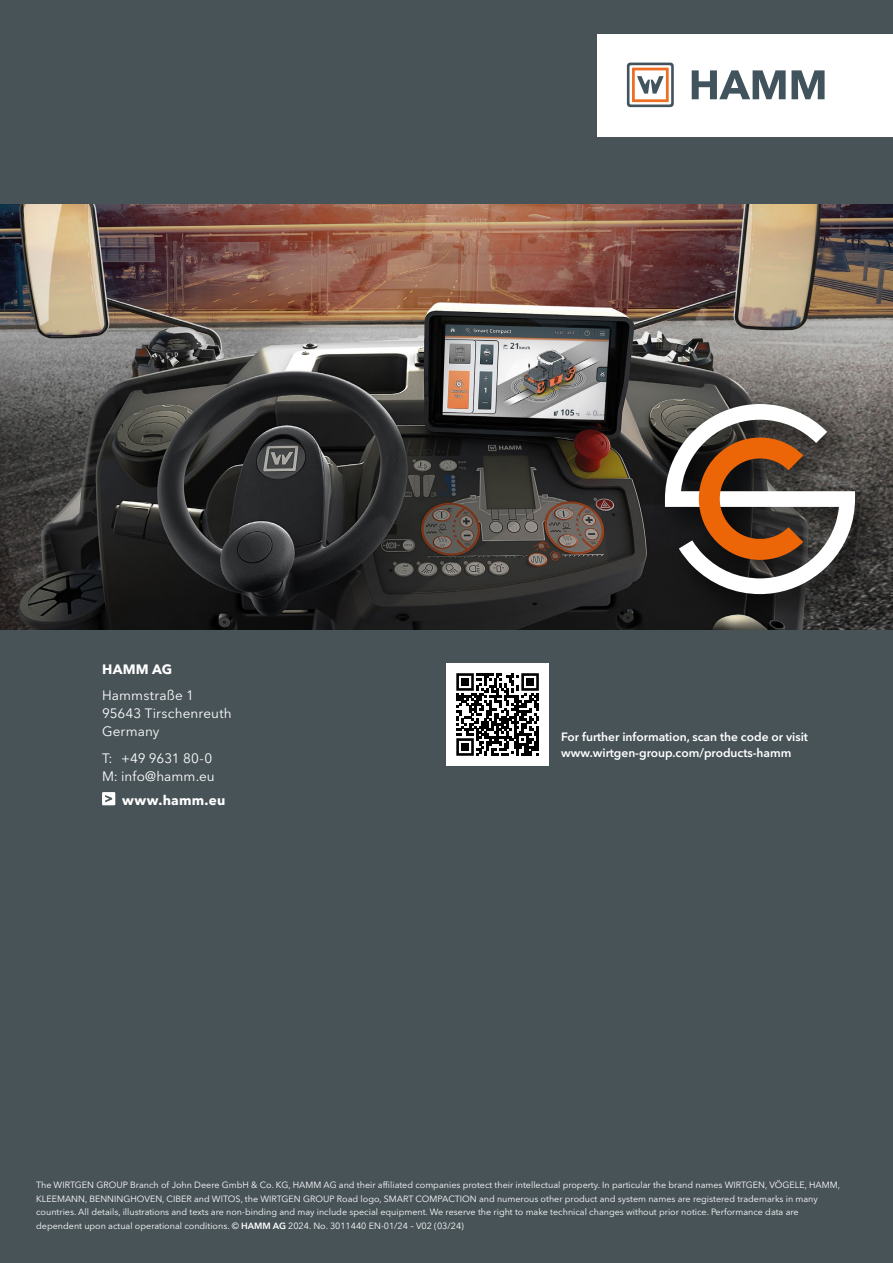
<style>
.page{position:relative;width:893px;height:1263px;background:#485358}
.page>*{position:absolute;margin:0;border:0;box-sizing:border-box;transform-origin:0 0}
.t1{font:13.5px/18px "Avenir Next LT Pro";letter-spacing:.01em;color:#fff}
.t2{font:700 13.5px "Avenir Next LT Pro";letter-spacing:.02em;color:#fff}
.t3{font:600 12px/16.5px "Avenir Next LT Pro";color:#fff}
.t4{font:9px/13.5px "Avenir Next LT Pro";color:#fff}
.s1{font-weight:600}
</style>
<div class="page">
<img style="left:0;top:204px;width:893px;height:425px">
<div style="left:652px;top:391px;width:237px;height:237px;background:#000;opacity:.75"></div>
<svg style="left:665px;top:404px;width:190px;height:190px;background:#7e6b5e"></svg>
<div style="left:597px;top:34px;width:296px;height:102px;background:#fff"></div>
<svg style="left:692px;top:70px;width:133px;height:29px"></svg>
<svg style="left:627px;top:63px;width:47px;height:44px"></svg>
<div style="left:446px;top:663px;width:103px;height:102px;background:#fff"></div>
<svg style="left:456px;top:673px;width:83px;height:83px"></svg>
<div style="left:461px;top:678px;width:8px;height:8px;background:#000"></div>
<div style="left:526px;top:678px;width:8px;height:8px;background:#000"></div>
<div style="left:461px;top:743px;width:8px;height:8px;background:#000"></div>
<svg style="left:102px;top:792px;width:13px;height:13px"></svg>
<h1 class="t2" style="left:102px;top:661px;width:72px">HAMM AG</h1>
<h1 class="t1" style="left:102px;top:686px;width:131px">Hammstraße 1<br>95643 Tirschenreuth<br>Germany</h1>
<h1 class="t1" style="left:102px;top:749px;width:114px">T: +49 9631 80-0<br>M: info@hamm.eu</h1>
<h1 class="t2" style="left:122px;top:792px;width:105px">www.hamm.eu</h1>
<h2 class="t3" style="left:561px;top:728px;width:248px">For further information, scan the code or visit www.wirtgen-group.com/products-hamm</h2>
<p class="t4" style="left:36px;top:1178px;width:805px">The WIRTGEN GROUP Branch of John Deere GmbH &amp; Co. KG, HAMM AG and their affiliated companies protect their intellectual property. In particular the brand names WIRTGEN, VÖGELE, HAMM, KLEEMANN, BENNINGHOVEN, CIBER and WITOS, the WIRTGEN GROUP Road logo, SMART COMPACTION and numerous other product and system names are registered trademarks in many countries. All details, illustrations and texts are non-binding and may include special equipment. We reserve the right to make technical changes without prior notice. Performance data are dependent upon actual operational conditions. © <span class="s1">HAMM AG</span> 2024. No. 3011440 EN-01/24 – V02 (03/24)</p>
</div>
